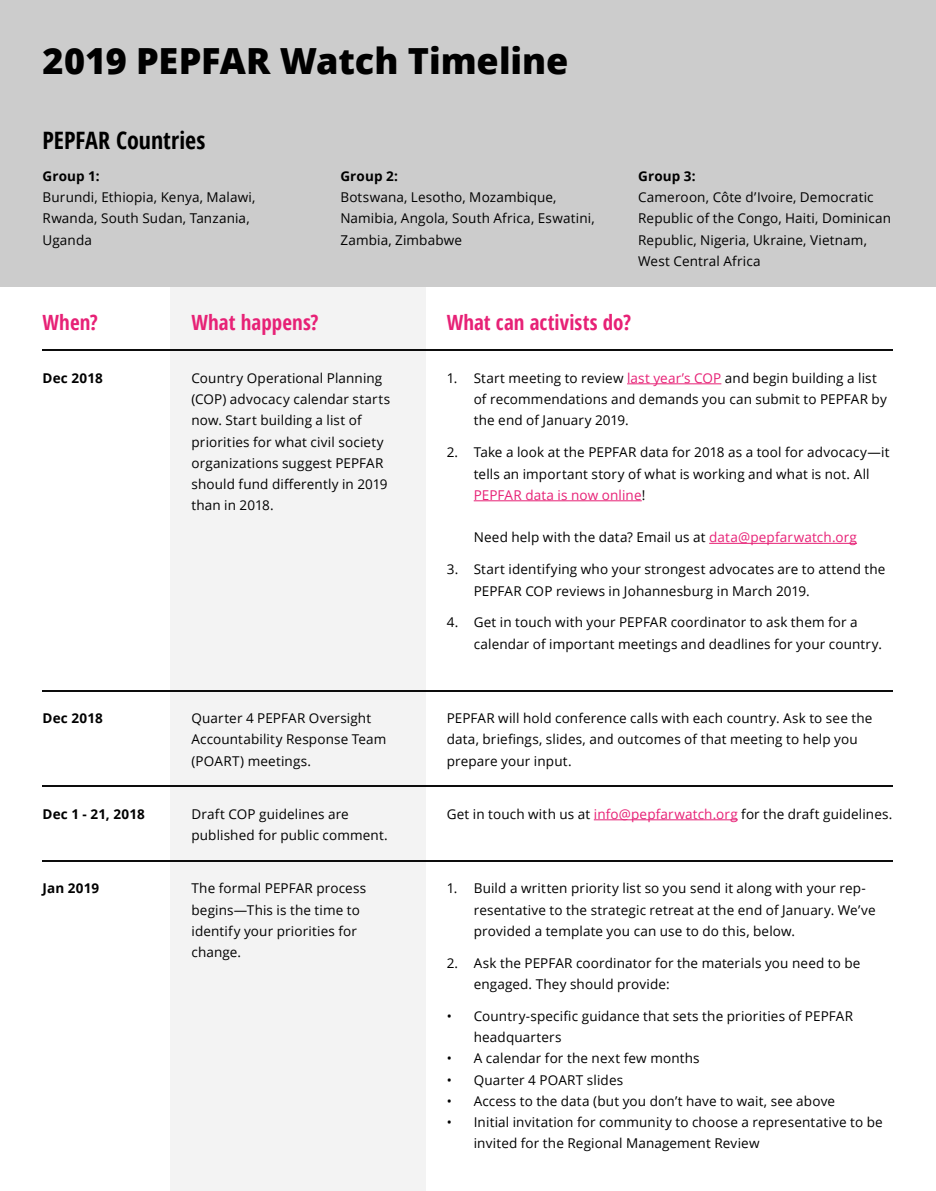
<style>
.page{position:relative;width:936px;height:1191px;background:#fff}
.page>*{position:absolute;margin:0;border:0;box-sizing:border-box;transform-origin:0 0}
.t1{font:800 36px "Open Sans";color:#000}
.t2{font:700 condensed 24px "Open Sans";color:#000}
.t3{font:700 condensed 21px "Open Sans";letter-spacing:.005em;color:#e72176}
.t4{font:13.5px/21.3px "Open Sans";letter-spacing:.01em;color:#000}
.t5{font:700 13.5px "Open Sans";letter-spacing:.01em;color:#000}
.s1{color:#e72176}
</style>
<div class="page">
<div style="left:0;top:0;width:935px;height:287px;background:#ccc"></div>
<div style="left:170px;top:287px;width:255px;height:904px;background:#f3f3f3"></div>
<hr style="left:627px;top:383px;width:94px;height:1px;background:#e72176">
<hr style="left:473px;top:500px;width:168px;height:1px;background:#e72176">
<hr style="left:709px;top:543px;width:148px;height:1px;background:#e72176">
<hr style="left:593px;top:819px;width:144px;height:1px;background:#e72176">
<hr style="left:43px;top:350px;width:850px;height:1px;background:#000">
<hr style="left:43px;top:690px;width:850px;height:1px;background:#000">
<hr style="left:43px;top:786px;width:850px;height:1px;background:#000">
<hr style="left:43px;top:860px;width:850px;height:1px;background:#000">
<h1 class="t1" style="left:43px;top:36px;width:527px">2019 PEPFAR Watch Timeline</h1>
<h2 class="t2" style="left:43px;top:123px;width:164px">PEPFAR Countries</h2>
<p class="t5" style="left:43px;top:166px;width:59px">Group 1:</p>
<p class="t4" style="left:43px;top:186px;width:214px">Burundi, Ethiopia, Kenya, Malawi,<br>Rwanda, South Sudan, Tanzania,<br>Uganda</p>
<p class="t5" style="left:340px;top:166px;width:59px">Group 2:</p>
<p class="t4" style="left:340px;top:186px;width:256px">Botswana, Lesotho, Mozambique,<br>Namibia, Angola, South Africa, Eswatini,<br>Zambia, Zimbabwe</p>
<p class="t5" style="left:638px;top:166px;width:59px">Group 3:</p>
<p class="t4" style="left:638px;top:186px;width:254px">Cameroon, Côte d’Ivoire, Democratic Republic of the Congo, Haiti, Dominican Republic, Nigeria, Ukraine, Vietnam, West Central Africa</p>
<h3 class="t3" style="left:43px;top:307px;width:57px">When?</h3>
<h3 class="t3" style="left:191px;top:307px;width:128px">What happens?</h3>
<h3 class="t3" style="left:446px;top:307px;width:186px">What can activists do?</h3>
<p class="t5" style="left:43px;top:368px;width:62px">Dec 2018</p>
<p class="t4" style="left:191px;top:367px;width:200px">Country Operational Planning (COP) advocacy calendar starts now. Start building a list of priorities for what civil society organizations suggest PEPFAR should fund differently in 2019 than in 2018.</p>
<p class="t4" style="left:473px;top:367px;width:414px;text-indent:-27px">1. Start meeting to review <span class="s1">last year’s COP</span> and begin building a list of recommendations and demands you can submit to PEPFAR by the end of January 2019.</p>
<p class="t4" style="left:473px;top:441px;width:417px;text-indent:-27px">2. Take a look at the PEPFAR data for 2018 as a tool for advocacy—it tells an important story of what is working and what is not. All<br><span class="s1">PEPFAR data is now online</span>!</p>
<p class="t4" style="left:473px;top:526px;width:385px">Need help with the data? Email us at <span class="s1">data@pepfarwatch.org</span></p>
<p class="t4" style="left:473px;top:558px;width:413px;text-indent:-27px">3. Start identifying who your strongest advocates are to attend the<br>PEPFAR COP reviews in Johannesburg in March 2019.</p>
<p class="t4" style="left:473px;top:611px;width:409px;text-indent:-27px">4. Get in touch with your PEPFAR coordinator to ask them for a calendar of important meetings and deadlines for your country.</p>
<p class="t5" style="left:43px;top:708px;width:62px">Dec 2018</p>
<p class="t5" style="left:43px;top:804px;width:104px">Dec 1 - 21, 2018</p>
<p class="t5" style="left:43px;top:879px;width:58px">Jan 2019</p>
<p class="t4" style="left:191px;top:707px;width:196px">Quarter 4 PEPFAR Oversight<br>Accountability Response Team (POART) meetings.</p>
<p class="t4" style="left:191px;top:803px;width:198px">Draft COP guidelines are published for public comment.</p>
<p class="t4" style="left:191px;top:877px;width:176px">The formal PEPFAR process begins—This is the time to identify your priorities for change.</p>
<p class="t4" style="left:446px;top:707px;width:427px">PEPFAR will hold conference calls with each country. Ask to see the data, briefings, slides, and outcomes of that meeting to help you prepare your input.</p>
<p class="t4" style="left:446px;top:803px;width:447px">Get in touch with us at <span class="s1">info@pepfarwatch.org</span> for the draft guidelines.</p>
<p class="t4" style="left:473px;top:877px;width:403px;text-indent:-27px">1. Build a written priority list so you send it along with your rep&shy;resentative to the strategic retreat at the end of January. We’ve provided a template you can use to do this, below.</p>
<p class="t4" style="left:473px;top:951px;width:388px;text-indent:-27px">2. Ask the PEPFAR coordinator for the materials you need to be engaged. They should provide:</p>
<p class="t4" style="left:473px;top:1005px;width:381px;text-indent:-27px">• Country-specific guidance that sets the priorities of PEPFAR headquarters</p>
<p class="t4" style="left:446px;top:1047px;width:254px">• A calendar for the next few months</p>
<p class="t4" style="left:446px;top:1068px;width:178px">• Quarter 4 POART slides</p>
<p class="t4" style="left:446px;top:1090px;width:390px">• Access to the data (but you don’t have to wait, see above</p>
<p class="t4" style="left:473px;top:1111px;width:410px;text-indent:-27px">• Initial invitation for community to choose a representative to be invited for the Regional Management Review</p>
</div>
